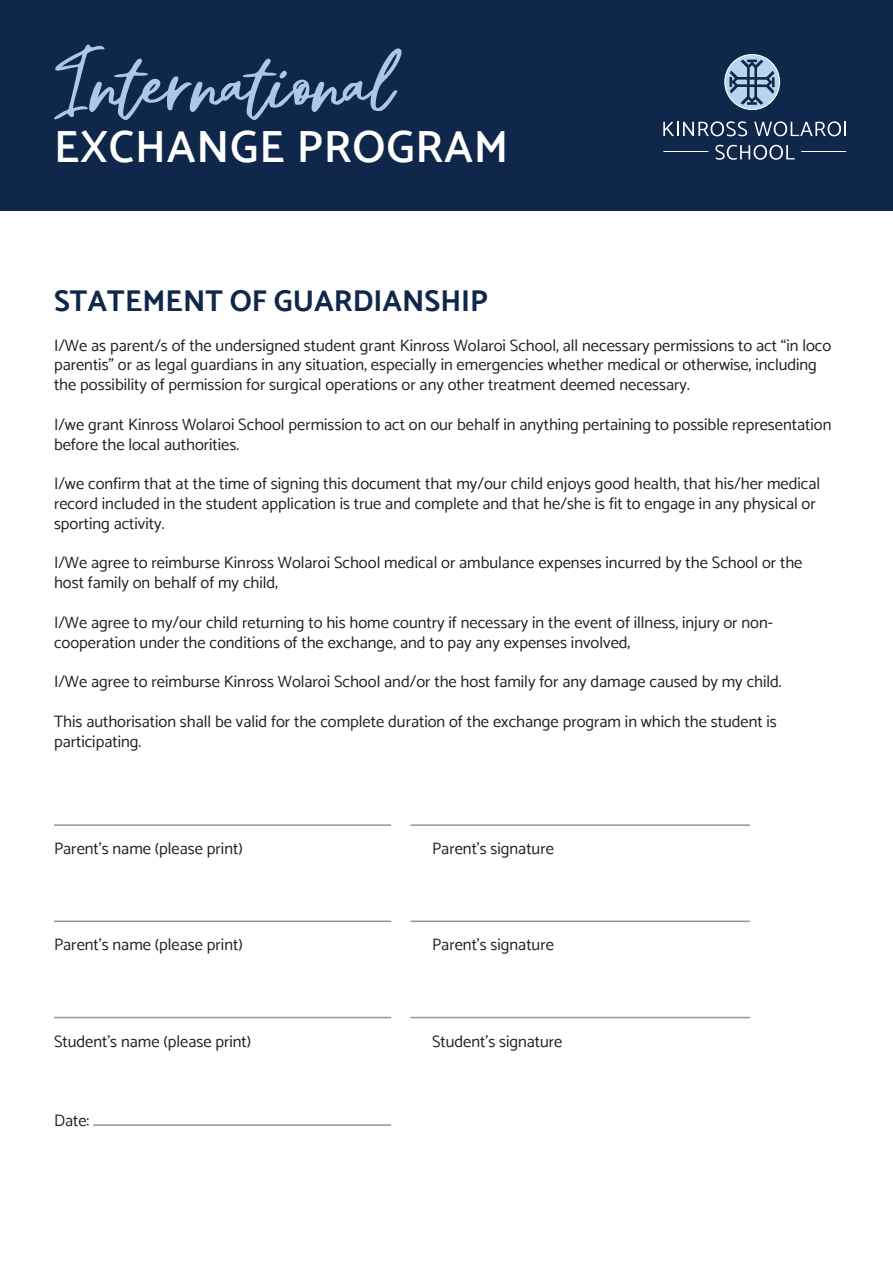
<style>
.page{position:relative;width:893px;height:1263px;background:#fff}
.page>*{position:absolute;margin:0;border:0;box-sizing:border-box;transform-origin:0 0}
.t1{font:51px "Christian Heedlay";color:#abc8e7}
.t2{font:600 45px "Catamaran";letter-spacing:.02em;color:#fff}
.t3{font:700 30px "Catamaran";color:#0f274a}
.t4{font:16.5px/19.8px "Catamaran";color:#231f20}
</style>
<div class="page">
<hr style="left:54px;top:824px;width:337px;height:2px;background:#939598">
<hr style="left:410px;top:824px;width:340px;height:2px;background:#939598">
<hr style="left:54px;top:920px;width:337px;height:2px;background:#939598">
<hr style="left:410px;top:920px;width:340px;height:2px;background:#939598">
<hr style="left:54px;top:1017px;width:337px;height:1px;background:#939598">
<hr style="left:410px;top:1017px;width:340px;height:1px;background:#939598">
<hr style="left:93px;top:1124px;width:298px;height:2px;background:#939598">
<div style="left:0;top:0;width:893px;height:211px;background:#0f274a"></div>
<hr style="left:663px;top:151px;width:45px;height:1px;background:#fff">
<hr style="left:801px;top:151px;width:45px;height:1px;background:#fff">
<svg style="left:663px;top:121px;width:84px;height:15px"></svg>
<svg style="left:754px;top:121px;width:92px;height:15px"></svg>
<svg style="left:715px;top:145px;width:80px;height:15px"></svg>
<svg style="left:724px;top:54px;width:56px;height:56px"></svg>
<svg style="left:729px;top:60px;width:46px;height:45px"></svg>
<h1 class="t1" style="left:54px;top:58px;width:342px">International</h1>
<h2 class="t2" style="left:54px;top:120px;width:456px">EXCHANGE PROGRAM</h2>
<h3 class="t3" style="left:54px;top:283px;width:435px">STATEMENT OF GUARDIANSHIP</h3>
<p class="t4" style="left:54px;top:335px;width:779px">I/We as parent/s of the undersigned student grant Kinross Wolaroi School, all necessary permissions to act “in loco parentis” or as legal guardians in any situation, especially in emergencies whether medical or otherwise, including the possibility of permission for surgical operations or any other treatment deemed necessary.</p>
<p class="t4" style="left:54px;top:414px;width:779px">I/we grant Kinross Wolaroi School permission to act on our behalf in anything pertaining to possible representation before the local authorities.</p>
<p class="t4" style="left:54px;top:474px;width:768px">I/we confirm that at the time of signing this document that my/our child enjoys good health, that his/her medical record included in the student application is true and complete and that he/she is fit to engage in any physical or sporting activity.</p>
<p class="t4" style="left:54px;top:553px;width:750px">I/We agree to reimburse Kinross Wolaroi School medical or ambulance expenses incurred by the School or the host family on behalf of my child;</p>
<p class="t4" style="left:54px;top:612px;width:721px">I/We agree to my/our child returning to his home country if necessary in the event of illness, injury or non&shy;cooperation under the conditions of the exchange, and to pay any expenses involved;</p>
<p class="t4" style="left:54px;top:672px;width:729px">I/We agree to reimburse Kinross Wolaroi School and/or the host family for any damage caused by my child.</p>
<p class="t4" style="left:54px;top:711px;width:724px">This authorisation shall be valid for the complete duration of the exchange program in which the student is participating.</p>
<p class="t4" style="left:54px;top:838px;width:190px">Parent’s name (please print)</p>
<p class="t4" style="left:432px;top:838px;width:123px">Parent’s signature</p>
<p class="t4" style="left:54px;top:935px;width:190px">Parent’s name (please print)</p>
<p class="t4" style="left:432px;top:935px;width:123px">Parent’s signature</p>
<p class="t4" style="left:54px;top:1031px;width:199px">Student’s name (please print)</p>
<p class="t4" style="left:432px;top:1031px;width:132px">Student’s signature</p>
<p class="t4" style="left:54px;top:1110px;width:37px">Date:</p>
</div>
